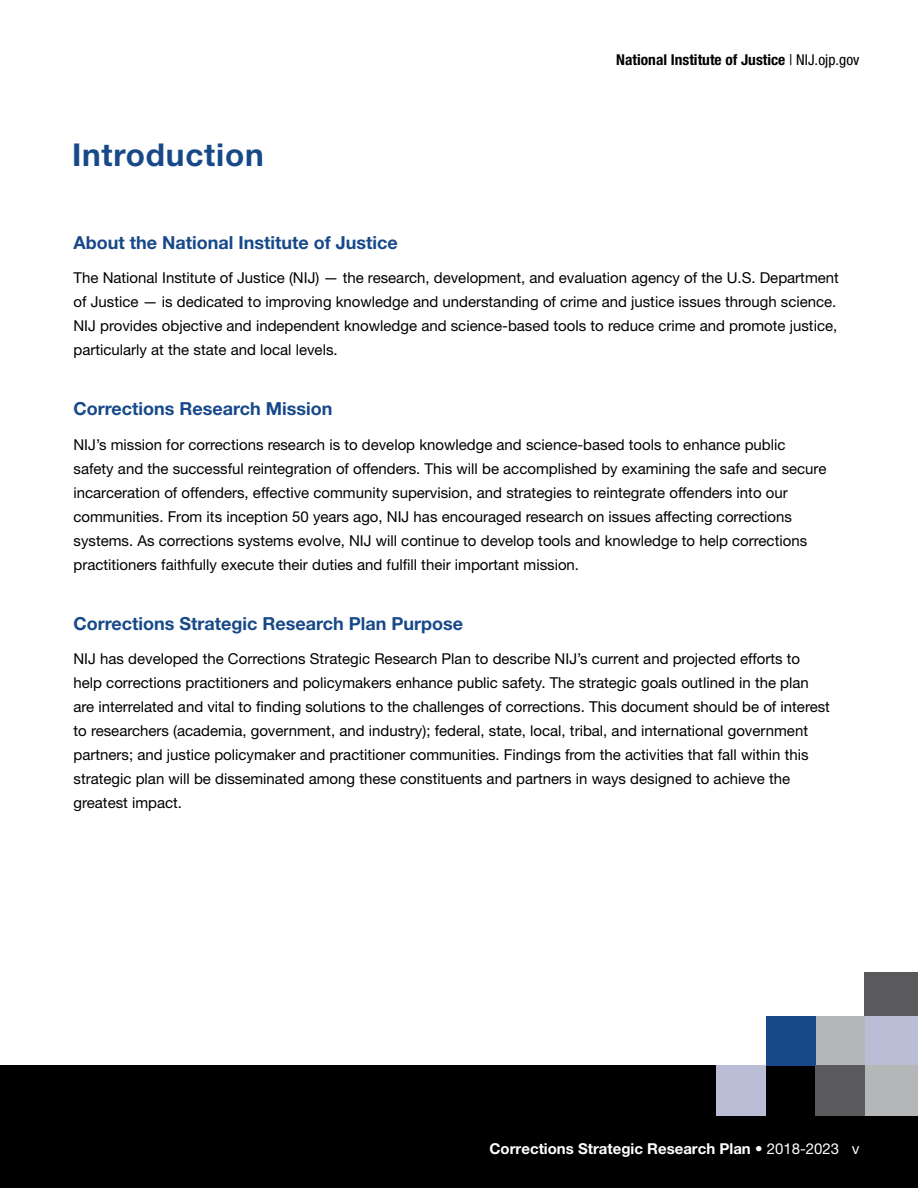
<style>
.page{position:relative;width:918px;height:1188px;background:#fff}
.page>*{position:absolute;margin:0;border:0;box-sizing:border-box;transform-origin:0 0}
.t1{font:700 31.5px "Helvetica Neue LT Std";letter-spacing:.025em;color:#174989}
.t2{font:700 18px "Helvetica Neue LT Std";color:#174989}
.t3{font:15px/24px "Helvetica Neue LT Std";color:#000}
.t4{font:700 15px "Helvetica Neue LT Std";color:#fff}
.t5{font:700 condensed 15px "Helvetica Neue LT Std";color:#000}
.s1{font-weight:400}
</style>
<div class="page">
<div style="left:0;top:1065px;width:918px;height:123px;background:#000"></div>
<div style="left:864px;top:972px;width:54px;height:44px;background:#5a5a5d"></div>
<div style="left:864px;top:1016px;width:54px;height:49px;background:#babdd5"></div>
<div style="left:815px;top:1016px;width:49px;height:49px;background:#b4b6b8"></div>
<div style="left:766px;top:1016px;width:49px;height:49px;background:#174889"></div>
<div style="left:864px;top:1065px;width:54px;height:51px;background:#b4b6b8"></div>
<div style="left:815px;top:1065px;width:49px;height:51px;background:#5a5a5d"></div>
<div style="left:717px;top:1065px;width:49px;height:51px;background:#babdd5"></div>
<h1 class="t1" style="left:72px;top:136px;width:193px">Introduction</h1>
<p class="t5" style="left:616px;top:51px;width:245px">National Institute of Justice <span class="s1">| NIJ.ojp.gov</span></p>
<p class="t2" style="left:74px;top:231px;width:326px">About the National Institute of Justice</p>
<p class="t3" style="left:74px;top:266px;width:767px">The National Institute of Justice (NIJ) — the research, development, and evaluation agency of the U.S. Department of Justice — is dedicated to improving knowledge and understanding of crime and justice issues through science.<br>NIJ provides objective and independent knowledge and science-based tools to reduce crime and promote justice, particularly at the state and local levels.</p>
<p class="t2" style="left:74px;top:398px;width:260px">Corrections Research Mission</p>
<p class="t3" style="left:74px;top:432px;width:754px">NIJ’s mission for corrections research is to develop knowledge and science-based tools to enhance public safety and the successful reintegration of offenders. This will be accomplished by examining the safe and secure incarceration of offenders, effective community supervision, and strategies to reintegrate offenders into our communities. From its inception 50 years ago, NIJ has encouraged research on issues affecting corrections systems. As corrections systems evolve, NIJ will continue to develop tools and knowledge to help corrections practitioners faithfully execute their duties and fulfll their important mission.</p>
<p class="t2" style="left:74px;top:612px;width:391px">Corrections Strategic Research Plan Purpose</p>
<p class="t3" style="left:74px;top:647px;width:758px">NIJ has developed the Corrections Strategic Research Plan to describe NIJ’s current and projected efforts to help corrections practitioners and policymakers enhance public safety. The strategic goals outlined in the plan are interrelated and vital to fnding solutions to the challenges of corrections. This document should be of interest to researchers (academia, government, and industry); federal, state, local, tribal, and international government partners; and justice policymaker and practitioner communities. Findings from the activities that fall within this strategic plan will be disseminated among these constituents and partners in ways designed to achieve the greatest impact.</p>
<p class="t4" style="left:489px;top:1140px;width:372px">Corrections Strategic Research Plan <span class="s1">• 2018-2023 v</span></p>
</div>
